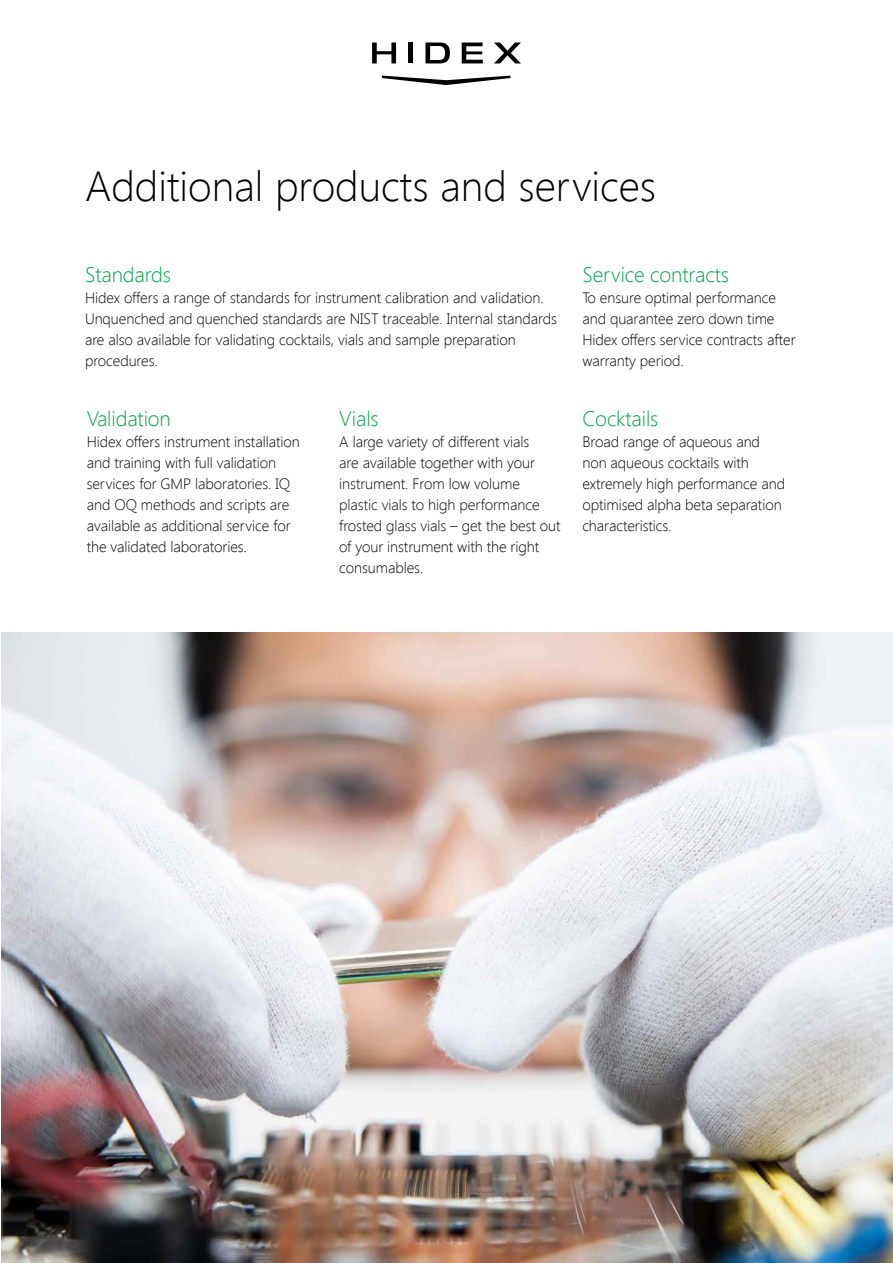
<style>
.page{position:relative;width:893px;height:1263px;background:#fff}
.page>*{position:absolute;margin:0;border:0;box-sizing:border-box;transform-origin:0 0}
.t1{font:300 42px "Segoe UI";color:#000}
.t2{font:300 21px "Segoe UI";letter-spacing:-.005em;color:#00a448}
.t3{font:300 15px/21px "Segoe UI";letter-spacing:-.005em;color:#000}
</style>
<div class="page">
<img style="left:1px;top:632px;width:892px;height:631px">
<svg style="left:425px;top:43px;width:25px;height:20px"></svg>
<svg style="left:382px;top:76px;width:128px;height:9px"></svg>
<svg style="left:494px;top:43px;width:27px;height:20px"></svg>
<div style="left:408px;top:43px;width:5px;height:20px;background:#000"></div>
<svg style="left:372px;top:43px;width:24px;height:20px"></svg>
<svg style="left:462px;top:43px;width:21px;height:20px"></svg>
<h1 class="t1" style="left:85px;top:157px;width:573px">Additional products and services</h1>
<h2 class="t2" style="left:85px;top:260px;width:87px">Standards</h2>
<p class="t3" style="left:85px;top:287px;width:473px">Hidex offers a range of standards for instrument calibration and validation.<br>Unquenched and quenched standards are NIST traceable. Internal standards are also available for validating cocktails, vials and sample preparation procedures.</p>
<h2 class="t2" style="left:87px;top:404px;width:86px">Validation</h2>
<p class="t3" style="left:87px;top:431px;width:215px">Hidex offers instrument installation and training with full validation services for GMP laboratories. IQ and OQ methods and scripts are available as additional service for the validated laboratories.</p>
<h2 class="t2" style="left:339px;top:404px;width:41px">Vials</h2>
<p class="t3" style="left:339px;top:431px;width:223px">A large variety of different vials<br>are available together with your instrument. From low volume plastic vials to high performance frosted glass vials – get the best out of your instrument with the right consumables.</p>
<h2 class="t2" style="left:582px;top:260px;width:148px">Service contracts</h2>
<p class="t3" style="left:582px;top:287px;width:215px">To ensure optimal performance and quarantee zero down time<br>Hidex offers service contracts after warranty period.</p>
<h2 class="t2" style="left:582px;top:404px;width:77px">Cocktails</h2>
<p class="t3" style="left:582px;top:431px;width:204px">Broad range of aqueous and non aqueous cocktails with extremely high performance and optimised alpha beta separation characteristics.</p>
</div>
